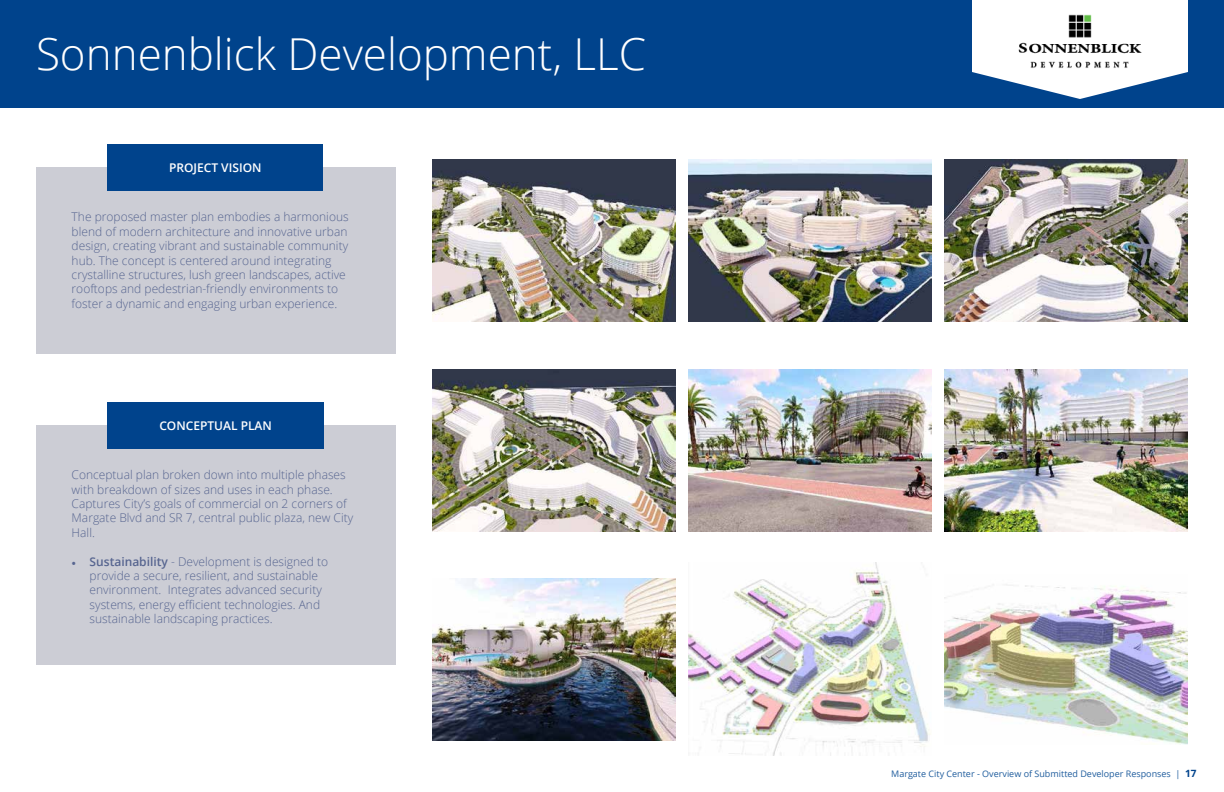
<style>
.page{position:relative;width:1224px;height:792px;background:#fff}
.page>*{position:absolute;margin:0;border:0;box-sizing:border-box;transform-origin:0 0}
.t1{font:300 44px "Open Sans";color:#fff}
.t2{font:300 12px/14.4px "Open Sans";color:#576590}
.t3{font:600 12px "Open Sans";color:#fff}
.t4{font:9px "Open Sans";color:#215e9e}
.s1{font-family:"Minion Pro";font-weight:400}
.s2{font-weight:600}
.s3{font-weight:700;font-size:10px;color:#00438c}
</style>
<div class="page">
<div style="left:0;top:0;width:1224px;height:108px;background:#00438c"></div>
<svg style="left:972px;top:0;width:216px;height:99px"></svg>
<img style="left:1017px;top:9px;width:126px;height:61px">
<img style="left:432px;top:159px;width:243px;height:163px">
<img style="left:688px;top:160px;width:244px;height:162px">
<img style="left:945px;top:159px;width:243px;height:163px">
<img style="left:688px;top:369px;width:244px;height:162px">
<img style="left:945px;top:369px;width:243px;height:162px">
<img style="left:689px;top:563px;width:241px;height:193px">
<img style="left:945px;top:584px;width:243px;height:161px">
<div style="left:36px;top:167px;width:359px;height:187px;background:#cccdd5"></div>
<div style="left:107px;top:144px;width:216px;height:47px;background:#00438c"></div>
<div style="left:36px;top:425px;width:359px;height:240px;background:#cccdd5"></div>
<div style="left:108px;top:402px;width:216px;height:46px;background:#00438c"></div>
<img style="left:432px;top:578px;width:243px;height:162px">
<img style="left:432px;top:370px;width:243px;height:162px">
<h1 class="t1" style="left:36px;top:24px;width:612px">Sonnenblick Development, LLC</h1>
<p class="t3" style="left:169px;top:160px;width:94px">PROJECT VISION</p>
<p class="t2" style="left:72px;top:210px;width:279px">The proposed master plan embodies a harmonious blend of modern architecture and innovative urban design, creating vibrant and sustainable community hub. The concept is centered around integrating crystalline structures, lush green landscapes, active rooftops and pedestrian-friendly environments to foster a dynamic and engaging urban experience.</p>
<p class="t3" style="left:159px;top:417px;width:114px">CONCEPTUAL PLAN</p>
<p class="t2" style="left:72px;top:467px;width:283px">Conceptual plan broken down into multiple phases with breakdown of sizes and uses in each phase.<br>Captures City’s goals of commercial on 2 corners of Margate Blvd and SR 7, central public plaza, new City Hall.</p>
<p class="t2" style="left:90px;top:554px;width:240px;text-indent:-18px"><span class="s1">•</span> <span class="s2">Sustainability</span> - Development is designed to provide a secure, resilient, and sustainable environment. Integrates advanced security systems, energy efficient technologies. And sustainable landscaping practices.</p>
<p class="t4" style="left:891px;top:767px;width:307px">Margate City Center - Overview of Submitted Developer Responses | <span class="s3">17</span></p>
</div>
